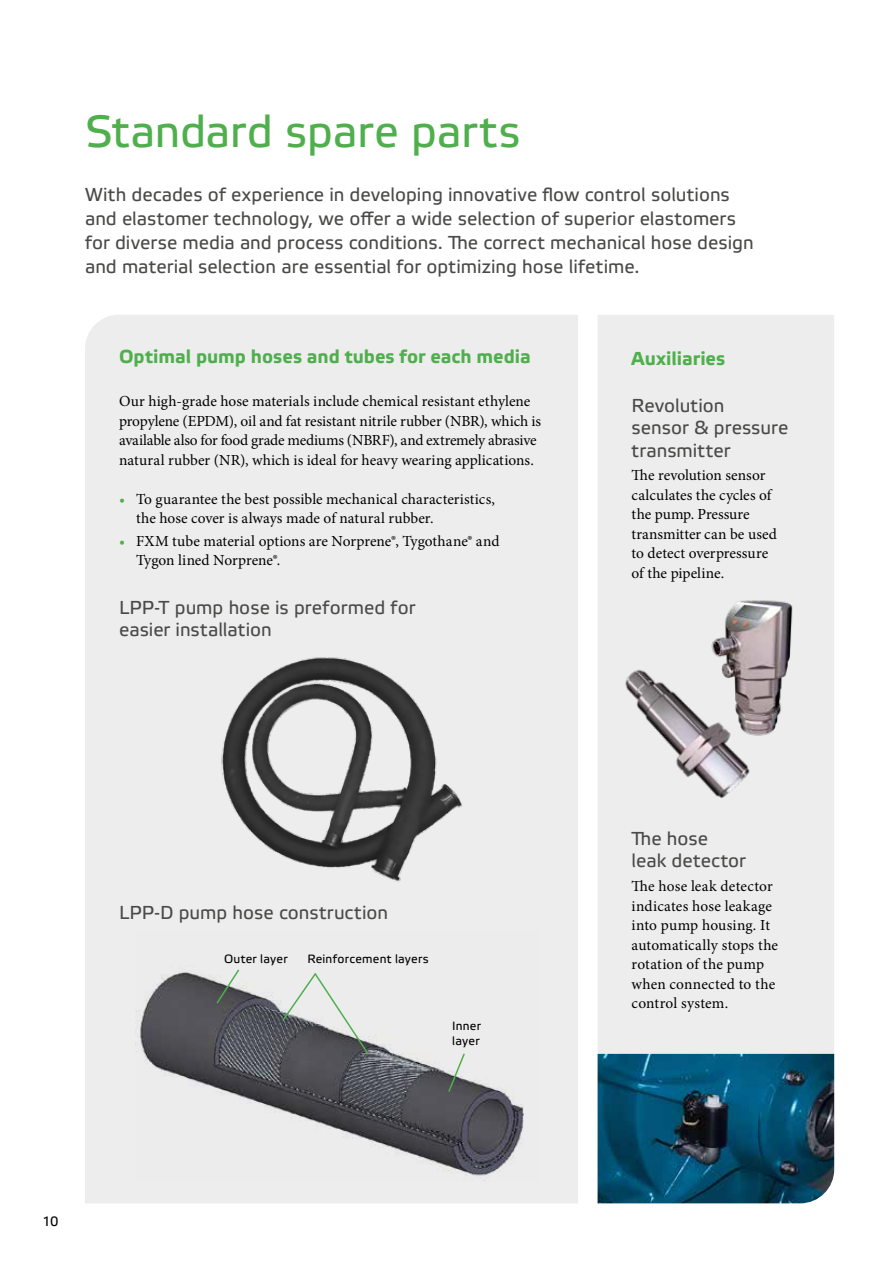
<style>
.page{position:relative;width:893px;height:1263px;background:#fff}
.page>*{position:absolute;margin:0;border:0;box-sizing:border-box;transform-origin:0 0}
.t1{font:45px "Etelka Text Pro";letter-spacing:-.005em;color:#4faf4d}
.t2{font:18.75px/22.5px "Etelka Text Pro";color:#4a4a49}
.t3{font:700 18.75px "Etelka Text Pro";color:#4faf4d}
.t4{font:15.3px/19.5px "Minion Pro";letter-spacing:.005em;color:#000}
.t5{font:13.5px "Etelka Text Pro";color:#000}
.t6{font:12px/15px "Etelka Text Pro";letter-spacing:.02em;color:#000}
.s1{color:#4faf4d}
</style>
<div class="page">
<div style="left:85px;top:315px;width:493px;height:888px;background:#ededed"></div>
<img style="left:135px;top:932px;width:405px;height:249px">
<svg style="left:215px;top:968px;width:26px;height:37px"></svg>
<svg style="left:281px;top:971px;width:89px;height:85px;background:#b2b5b4"></svg>
<svg style="left:447px;top:1052px;width:19px;height:41px"></svg>
<img style="left:214px;top:650px;width:258px;height:242px">
<div style="left:598px;top:315px;width:236px;height:739px;background:#ededed"></div>
<img style="left:705px;top:593px;width:98px;height:147px">
<img style="left:598px;top:648px;width:170px;height:163px">
<img style="left:598px;top:1054px;width:236px;height:149px">
<h1 class="t1" style="left:85px;top:108px;width:437px">Standard spare parts</h1>
<p class="t2" style="left:85px;top:183px;width:670px;line-height:24px">With decades of experience in developing innovative flow control solutions and elastomer technology, we offer a wide selection of superior elastomers for diverse media and process conditions. The correct mechanical hose design and material selection are essential for optimizing hose lifetime.</p>
<p class="t3" style="left:119px;top:346px;width:413px">Optimal pump hoses and tubes for each media</p>
<p class="t4" style="left:119px;top:392px;width:424px">Our high-grade hose materials include chemical resistant ethylene propylene (EPDM), oil and fat resistant nitrile rubber (NBR), which is available also for food grade mediums (NBRF), and extremely abrasive natural rubber (NR), which is ideal for heavy wearing applications.</p>
<p class="t4" style="left:136px;top:489px;width:360px;text-indent:-17px"><span class="s1">•</span> To guarantee the best possible mechanical characteristics, the hose cover is always made of natural rubber.</p>
<p class="t4" style="left:136px;top:531px;width:365px;text-indent:-17px"><span class="s1">•</span> FXM tube material options are Norprene®, Tygothane® and<br>Tygon lined Norprene®.</p>
<p class="t2" style="left:119px;top:597px;width:298px">LPP-T pump hose is preformed for easier installation</p>
<p class="t3" style="left:632px;top:348px;width:95px">Auxiliaries</p>
<p class="t2" style="left:632px;top:395px;width:158px">Revolution<br>sensor &amp; pressure transmitter</p>
<p class="t4" style="left:632px;top:466px;width:147px">The revolution sensor calculates the cycles of the pump. Pressure transmitter can be used to detect overpressure of the pipeline.</p>
<p class="t2" style="left:119px;top:902px;width:271px">LPP-D pump hose construction</p>
<p class="t6" style="left:224px;top:952px;width:65px">Outer layer</p>
<p class="t6" style="left:307px;top:952px;width:123px">Reinforcement layers</p>
<p class="t6" style="left:452px;top:1019px;width:30px">Inner layer</p>
<p class="t5" style="left:43px;top:1214px;width:18px">10</p>
<p class="t2" style="left:632px;top:828px;width:116px">The hose leak detector</p>
<p class="t4" style="left:632px;top:877px;width:148px">The hose leak detector indicates hose leakage into pump housing. It automatically stops the rotation of the pump when connected to the control system.</p>
</div>
